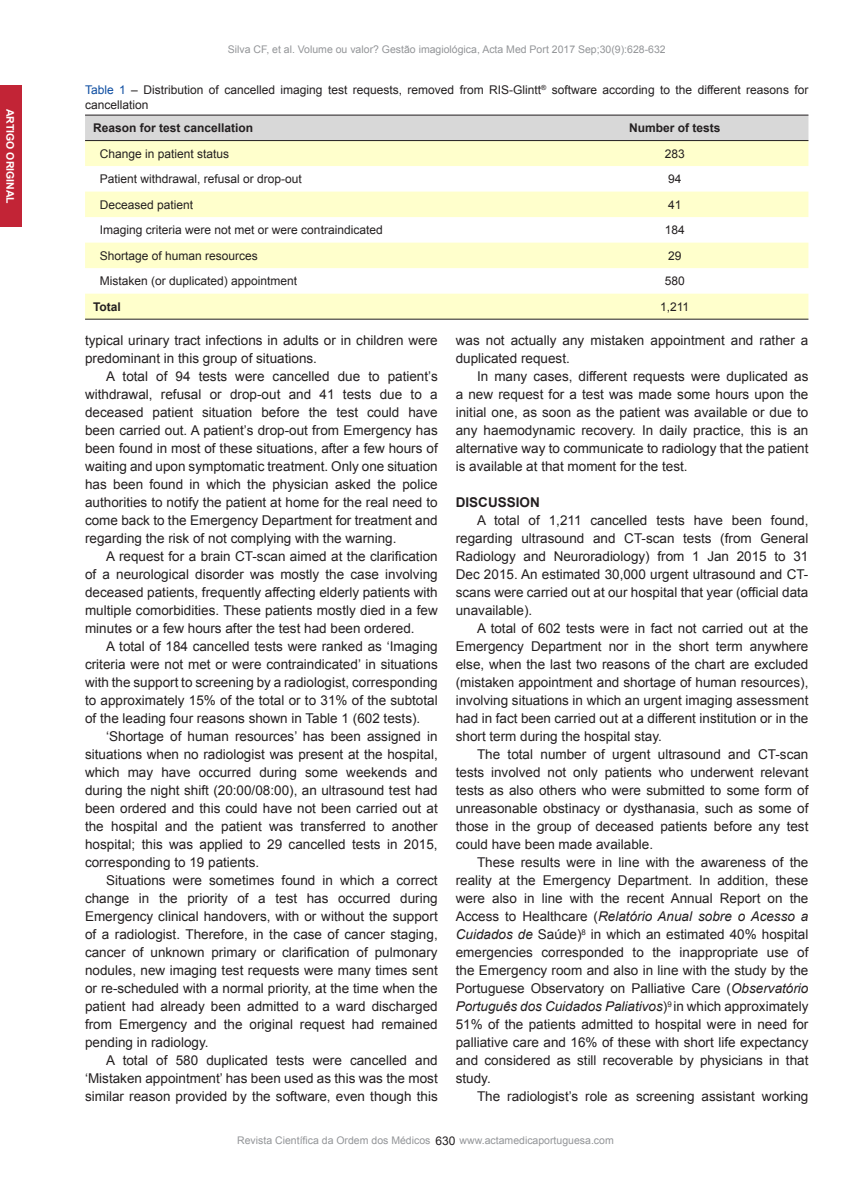
<style>
.page{position:relative;width:851px;height:1191px;background:#fff}
.page>*{position:absolute;margin:0;border:0;box-sizing:border-box;transform-origin:0 0}
.Normal_wrd_4{font:13.5px/18px "Arial";color:#231f20;text-align:justify}
.Normal_wrd_4-2{font:700 13.5px "Arial";color:#231f20}
.Normal_wrd_4-3{font:12px/15px "Arial";color:#231f20}
.Normal_wrd_4-4{font:700 12px "Arial";color:#231f20}
.t1{font:10.5px "Arial";color:#939598}
.t2{font:700 10.5px "Arial";color:#fff}
.s1{color:#0d4da1}
.s2{font-style:italic}
</style>
<div class="page">
<div style="left:0;top:85px;width:22px;height:142px;background:#c22436"></div>
<div style="left:85px;top:116px;width:723px;height:24px;background:#d8d8d8"></div>
<svg style="left:85px;top:141px;width:723px;height:178px;fill:#ffc"></svg>
<hr style="left:85px;top:115px;width:723px;height:1px;background:#231f20">
<hr style="left:85px;top:140px;width:723px;height:1px;background:#231f20">
<hr style="left:85px;top:319px;width:723px;height:1px;background:#231f20">
<p class="t2" style="left:18px;top:109px;width:97px;rotate:90deg">ARTIGO ORIGINAL</p>
<p class="t1" style="left:228px;top:42px;width:439px">Silva CF, et al. Volume ou valor? Gestão imagiológica, Acta Med Port 2017 Sep;30(9):628-632</p>
<p class="Normal_wrd_4-3" style="left:85px;top:82px;width:725px"><span class="s1">Table 1</span> – Distribution of cancelled imaging test requests, removed from RIS-Glintt<sup>®</sup> software according to the different reasons for cancellation</p>
<p class="Normal_wrd_4-4" style="left:93px;top:119px;width:162px">Reason for test cancellation</p>
<p class="Normal_wrd_4-4" style="left:629px;top:119px;width:93px">Number of tests</p>
<p class="Normal_wrd_4-3" style="left:100px;top:146px;width:131px">Change in patient status</p>
<p class="Normal_wrd_4-3" style="left:664px;top:146px;width:22px">283</p>
<p class="Normal_wrd_4-3" style="left:100px;top:171px;width:204px">Patient withdrawal, refusal or drop-out</p>
<p class="Normal_wrd_4-3" style="left:668px;top:171px;width:15px">94</p>
<p class="Normal_wrd_4-3" style="left:100px;top:197px;width:95px">Deceased patient</p>
<p class="Normal_wrd_4-3" style="left:668px;top:197px;width:15px">41</p>
<p class="Normal_wrd_4-3" style="left:100px;top:222px;width:284px">Imaging criteria were not met or were contraindicated</p>
<p class="Normal_wrd_4-3" style="left:664px;top:222px;width:22px">184</p>
<p class="Normal_wrd_4-3" style="left:100px;top:248px;width:160px">Shortage of human resources</p>
<p class="Normal_wrd_4-3" style="left:668px;top:248px;width:15px">29</p>
<p class="Normal_wrd_4-3" style="left:100px;top:273px;width:199px">Mistaken (or duplicated) appointment</p>
<p class="Normal_wrd_4-3" style="left:664px;top:273px;width:22px">580</p>
<p class="Normal_wrd_4-4" style="left:93px;top:298px;width:29px">Total</p>
<p class="Normal_wrd_4-3" style="left:660px;top:299px;width:31px">1,211</p>
<p class="Normal_wrd_4" style="left:85px;top:331px;width:354px">typical urinary tract infections in adults or in children were predominant in this group of situations.</p>
<p class="Normal_wrd_4" style="left:85px;top:367px;width:354px;text-indent:21px">A total of 94 tests were cancelled due to patient’s withdrawal, refusal or drop-out and 41 tests due to a deceased patient situation before the test could have been carried out. A patient’s drop-out from Emergency has been found in most of these situations, after a few hours of waiting and upon symptomatic treatment. Only one situation has been found in which the physician asked the police authorities to notify the patient at home for the real need to come back to the Emergency Department for treatment and regarding the risk of not complying with the warning.</p>
<p class="Normal_wrd_4" style="left:85px;top:547px;width:354px;text-indent:21px">A request for a brain CT-scan aimed at the clarification of a neurological disorder was mostly the case involving deceased patients, frequently affecting elderly patients with multiple comorbidities. These patients mostly died in a few minutes or a few hours after the test had been ordered.</p>
<p class="Normal_wrd_4" style="left:85px;top:637px;width:354px;text-indent:21px">A total of 184 cancelled tests were ranked as ‘Imaging criteria were not met or were contraindicated’ in situations with the support to screening by a radiologist, corresponding to approximately 15% of the total or to 31% of the subtotal of the leading four reasons shown in Table 1 (602 tests).</p>
<p class="Normal_wrd_4" style="left:85px;top:727px;width:354px;text-indent:21px">‘Shortage of human resources’ has been assigned in situations when no radiologist was present at the hospital, which may have occurred during some weekends and during the night shift (20:00/08:00), an ultrasound test had been ordered and this could have not been carried out at the hospital and the patient was transferred to another hospital; this was applied to 29 cancelled tests in 2015, corresponding to 19 patients.</p>
<p class="Normal_wrd_4" style="left:85px;top:871px;width:354px;text-indent:21px">Situations were sometimes found in which a correct change in the priority of a test has occurred during Emergency clinical handovers, with or without the support of a radiologist. Therefore, in the case of cancer staging, cancer of unknown primary or clarification of pulmonary nodules, new imaging test requests were many times sent or re-scheduled with a normal priority, at the time when the patient had already been admitted to a ward discharged from Emergency and the original request had remained pending in radiology.</p>
<p class="Normal_wrd_4" style="left:85px;top:1051px;width:354px;text-indent:21px">A total of 580 duplicated tests were cancelled and ‘Mistaken appointment’ has been used as this was the most similar reason provided by the software, even though this</p>
<p class="Normal_wrd_4" style="left:456px;top:331px;width:354px">was not actually any mistaken appointment and rather a duplicated request.</p>
<p class="Normal_wrd_4" style="left:456px;top:367px;width:354px;text-indent:21px">In many cases, different requests were duplicated as a new request for a test was made some hours upon the initial one, as soon as the patient was available or due to any haemodynamic recovery. In daily practice, this is an alternative way to communicate to radiology that the patient is available at that moment for the test.</p>
<p class="Normal_wrd_4-2" style="left:456px;top:493px;width:86px">DISCUSSION</p>
<p class="Normal_wrd_4" style="left:456px;top:511px;width:354px;text-indent:21px">A total of 1,211 cancelled tests have been found, regarding ultrasound and CT-scan tests (from General Radiology and Neuroradiology) from 1 Jan 2015 to 31<br>Dec 2015. An estimated 30,000 urgent ultrasound and CT&shy;scans were carried out at our hospital that year (official data unavailable).</p>
<p class="Normal_wrd_4" style="left:456px;top:619px;width:354px;text-indent:21px">A total of 602 tests were in fact not carried out at the Emergency Department nor in the short term anywhere else, when the last two reasons of the chart are excluded (mistaken appointment and shortage of human resources), involving situations in which an urgent imaging assessment had in fact been carried out at a different institution or in the short term during the hospital stay.</p>
<p class="Normal_wrd_4" style="left:456px;top:745px;width:354px;text-indent:21px">The total number of urgent ultrasound and CT-scan tests involved not only patients who underwent relevant tests as also others who were submitted to some form of unreasonable obstinacy or dysthanasia, such as some of those in the group of deceased patients before any test could have been made available.</p>
<p class="Normal_wrd_4" style="left:456px;top:853px;width:354px;text-indent:21px">These results were in line with the awareness of the reality at the Emergency Department. In addition, these were also in line with the recent Annual Report on the Access to Healthcare (<span class="s2">Relatório Anual sobre o Acesso a Cuidados de</span> Saúde)<sup>8</sup> in which an estimated 40% hospital emergencies corresponded to the inappropriate use of the Emergency room and also in line with the study by the Portuguese Observatory on Palliative Care (<span class="s2">Observatório Português dos Cuidados Paliativos</span>)<sup>9</sup> in which approximately 51% of the patients admitted to hospital were in need for palliative care and 16% of these with short life expectancy and considered as still recoverable by physicians in that study.</p>
<p class="Normal_wrd_4" style="left:477px;top:1087px;width:333px">The radiologist’s role as screening assistant working</p>
<p class="Normal_wrd_4-3" style="left:435px;top:1132px;width:22px">630</p>
<p class="t1" style="left:237px;top:1133px;width:195px">Revista Científica da Ordem dos Médicos</p>
<p class="t1" style="left:459px;top:1133px;width:156px">www.actamedicaportuguesa.com</p>
</div>
